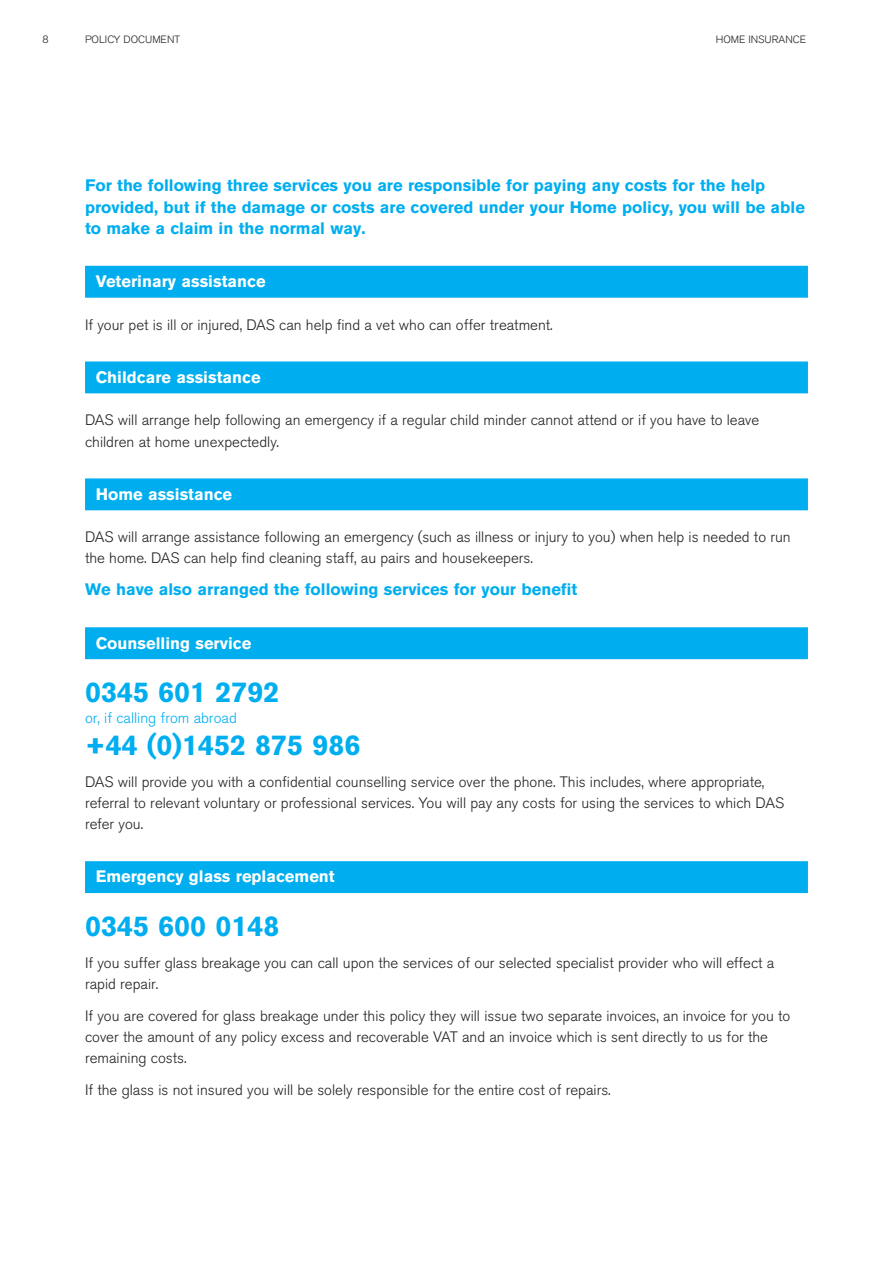
<style>
.page{position:relative;width:893px;height:1263px;background:#fff}
.page>*{position:absolute;margin:0;border:0;box-sizing:border-box;transform-origin:0 0}
.t1{font:700 28.5px "Akzidenz Grotesk BQ";color:#00aeef}
.t2{font:700 16.5px/21.3px "Akzidenz Grotesk BQ";color:#00aeef}
.t3{font:700 16.5px "Akzidenz Grotesk BQ";color:#fff}
.t4{font:300 15px/21.3px "Akzidenz Grotesk BQ";color:#231f20}
.t5{font:300 15px "Akzidenz Grotesk BQ";color:#00aeef}
.t6{font:300 10.5px "Akzidenz Grotesk BQ";color:#231f20}
</style>
<div class="page">
<div style="left:85px;top:266px;width:723px;height:32px;background:#00aeef"></div>
<div style="left:85px;top:361px;width:723px;height:32px;background:#00aeef"></div>
<div style="left:85px;top:478px;width:723px;height:32px;background:#00aeef"></div>
<div style="left:85px;top:627px;width:723px;height:32px;background:#00aeef"></div>
<div style="left:85px;top:861px;width:723px;height:32px;background:#00aeef"></div>
<p class="t6" style="left:43px;top:35px;width:8px">8</p>
<p class="t6" style="left:85px;top:35px;width:97px">POLICY DOCUMENT</p>
<p class="t6" style="left:716px;top:35px;width:92px">HOME INSURANCE</p>
<p class="t2" style="left:85px;top:176px;width:721px">For the following three services you are responsible for paying any costs for the help provided, but if the damage or costs are covered under your Home policy, you will be able to make a claim in the normal way.</p>
<p class="t3" style="left:96px;top:275px;width:171px">Veterinary assistance</p>
<p class="t4" style="left:85px;top:315px;width:469px">If your pet is ill or injured, DAS can help find a vet who can offer treatment.</p>
<p class="t3" style="left:96px;top:371px;width:166px">Childcare assistance</p>
<p class="t4" style="left:85px;top:411px;width:676px">DAS will arrange help following an emergency if a regular child minder cannot attend or if you have to leave children at home unexpectedly.</p>
<p class="t3" style="left:96px;top:488px;width:138px">Home assistance</p>
<p class="t4" style="left:85px;top:528px;width:707px">DAS will arrange assistance following an emergency (such as illness or injury to you) when help is needed to run the home. DAS can help find cleaning staff, au pairs and housekeepers.</p>
<p class="t2" style="left:85px;top:580px;width:494px">We have also arranged the following services for your benefit</p>
<p class="t3" style="left:96px;top:637px;width:157px">Counselling service</p>
<h1 class="t1" style="left:85px;top:681px;width:196px">0345 601 2792</h1>
<p class="t5" style="left:85px;top:712px;width:153px">or, if calling from abroad</p>
<h1 class="t1" style="left:85px;top:735px;width:277px">+44 (0)1452 875 986</h1>
<p class="t4" style="left:85px;top:773px;width:701px">DAS will provide you with a confidential counselling service over the phone. This includes, where appropriate, referral to relevant voluntary or professional services. You will pay any costs for using the services to which DAS refer you.</p>
<p class="t3" style="left:96px;top:871px;width:241px">Emergency glass replacement</p>
<h1 class="t1" style="left:85px;top:915px;width:196px">0345 600 0148</h1>
<p class="t4" style="left:85px;top:953px;width:691px">If you suffer glass breakage you can call upon the services of our selected specialist provider who will effect a rapid repair.</p>
<p class="t4" style="left:85px;top:1006px;width:707px">If you are covered for glass breakage under this policy they will issue two separate invoices, an invoice for you to cover the amount of any policy excess and recoverable VAT and an invoice which is sent directly to us for the remaining costs.</p>
<p class="t4" style="left:85px;top:1081px;width:527px">If the glass is not insured you will be solely responsible for the entire cost of repairs.</p>
</div>
